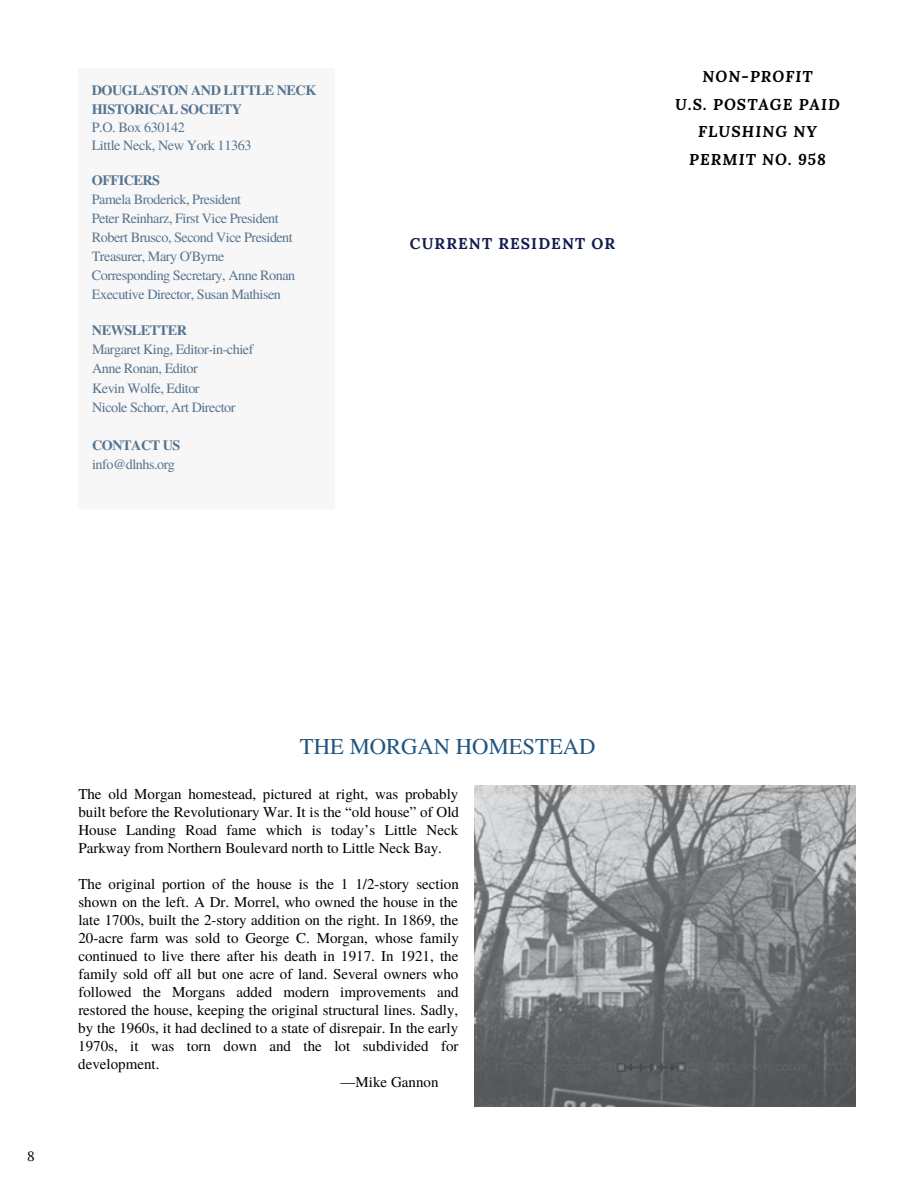
<style>
.page{position:relative;width:918px;height:1188px;background:#fff}
.page>*{position:absolute;margin:0;border:0;box-sizing:border-box;transform-origin:0 0}
.t1{font:22.65px "Te X Gyre Termes";color:#225680}
.t2{font:italic 700 15.6px/27.5px "Lora";letter-spacing:.07em;color:#000;text-align:center}
.t3{font:700 15.6px "Lora";letter-spacing:.07em;color:#111c50}
.t4{font:15px/18px "Te X Gyre Termes";color:#000;text-align:justify}
.t5{font:14.25px/19px "Te X Gyre Termes";letter-spacing:-.035em;color:#567490}
.t6{font:700 14.25px/19px "Te X Gyre Termes";letter-spacing:-.035em;color:#567490}
.t7{font:13.5px "Lora";color:#000}
</style>
<div class="page">
<div style="left:78px;top:68px;width:257px;height:440px;background:#f7f7f7"></div>
<img style="left:474px;top:785px;width:382px;height:321px">
<p class="t6" style="left:92px;top:80px;width:226px">DOUGLASTON AND LITTLE NECK<br>HISTORICAL SOCIETY</p>
<p class="t5" style="left:92px;top:117px;width:161px;line-height:18px">P.O. Box 630142<br>Little Neck, New York 11363</p>
<p class="t6" style="left:92px;top:170px;width:70px">OFFICERS</p>
<p class="t5" style="left:92px;top:189px;width:205px">Pamela Broderick, President<br>Peter Reinharz, First Vice President Robert Brusco, Second Vice President Treasurer, Mary O'Byrne Corresponding Secretary, Anne Ronan Executive Director, Susan Mathisen</p>
<p class="t6" style="left:92px;top:320px;width:97px">NEWSLETTER</p>
<p class="t5" style="left:92px;top:339px;width:163px">Margaret King, Editor-in-chief<br>Anne Ronan, Editor<br>Kevin Wolfe, Editor<br>Nicole Schorr, Art Director</p>
<p class="t6" style="left:92px;top:435px;width:90px">CONTACT US</p>
<p class="t5" style="left:92px;top:454px;width:84px">info@dlnhs.org</p>
<p class="t3" style="left:410px;top:230px;width:207px">CURRENT RESIDENT OR</p>
<p class="t2" style="left:675px;top:63px;width:166px">NON-PROFIT<br>U.S. POSTAGE PAID<br>FLUSHING NY<br>PERMIT NO. 958</p>
<p class="t7" style="left:27px;top:1146px;width:9px">8</p>
<h1 class="t1" style="left:300px;top:730px;width:297px">THE MORGAN HOMESTEAD</h1>
<p class="t4" style="left:78px;top:785px;width:382px">The old Morgan homestead, pictured at right, was probably built before the Revolutionary War. It is the “old house” of Old House Landing Road fame which is today’s Little Neck Parkway from Northern Boulevard north to Little Neck Bay.</p>
<p class="t4" style="left:78px;top:875px;width:382px">The original portion of the house is the 1 1/2-story section</p>
<p class="t4" style="left:78px;top:893px;width:381px">shown on the left. A Dr. Morrel, who owned the house in the</p>
<p class="t4" style="left:78px;top:911px;width:381px">late 1700s, built the 2-story addition on the right. In 1869, the</p>
<p class="t4" style="left:78px;top:929px;width:382px">20-acre farm was sold to George C. Morgan, whose family</p>
<p class="t4" style="left:78px;top:947px;width:381px">continued to live there after his death in 1917. In 1921, the</p>
<p class="t4" style="left:78px;top:965px;width:382px">family sold off all but one acre of land. Several owners who</p>
<p class="t4" style="left:78px;top:983px;width:382px">followed the Morgans added modern improvements and</p>
<p class="t4" style="left:78px;top:1001px;width:381px">restored the house, keeping the original structural lines. Sadly,</p>
<p class="t4" style="left:78px;top:1019px;width:381px">by the 1960s, it had declined to a state of disrepair. In the early</p>
<p class="t4" style="left:78px;top:1037px;width:382px">1970s, it was torn down and the lot subdivided for</p>
<p class="t4" style="left:78px;top:1055px;width:83px">development.</p>
<p class="t4" style="left:341px;top:1073px;width:99px">—Mike Gannon</p>
</div>
